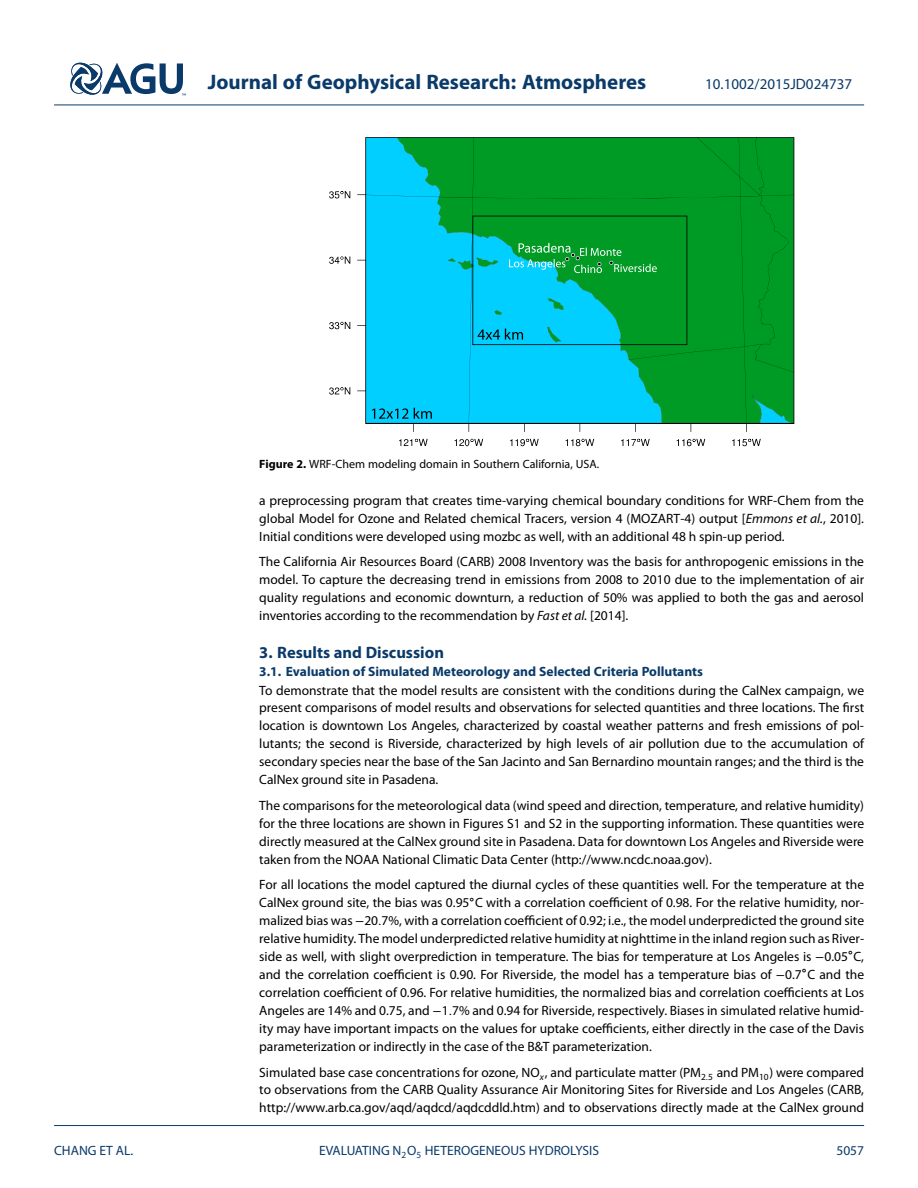
<style>
.page{position:relative;width:918px;height:1188px;background:#fff}
.page>*{position:absolute;margin:0;border:0;box-sizing:border-box;transform-origin:0 0}
.t1{font:700 21px "Myriad Pro";color:#0a3a69}
.t2{font:700 16.5px "Myriad Pro";color:#0a3a69}
.t3{font:15px "Myriad Pro";color:#0a3a69}
.t4{font:13.5px/18px "Myriad Pro";color:#000;text-align:justify}
.t5{font:700 13.5px "Myriad Pro";color:#0a3a69}
.t6{font:13.5px "Myriad Pro";color:#0a3a69}
.t7{font:12px "Myriad Pro";color:#000}
.s1{font-weight:700}
.s2{font-style:italic}
.s3{font-family:"STIX Math"}
.s4{font-family:"STIX Math";font-style:italic}
</style>
<div class="page">
<svg style="left:70px;top:62px;width:116px;height:34px"></svg>
<hr style="left:54px;top:105px;width:810px;height:1px;background:#0a3a69">
<svg style="left:329px;top:387px;width:21px;height:8px"></svg>
<svg style="left:329px;top:321px;width:21px;height:8px"></svg>
<svg style="left:329px;top:256px;width:21px;height:8px"></svg>
<svg style="left:329px;top:191px;width:21px;height:8px"></svg>
<svg style="left:357px;top:137px;width:437px;height:310px;background:#17b387"></svg>
<hr style="left:54px;top:1125px;width:810px;height:1px;background:#0a3a69">
<h1 class="t1" style="left:208px;top:73px;width:440px">Journal of Geophysical Research: Atmospheres</h1>
<p class="t3" style="left:705px;top:78px;width:148px">10.1002/2015JD024737</p>
<p class="t7" style="left:259px;top:460px;width:342px"><span class="s1">Figure 2.</span> WRF-Chem modeling domain in Southern California, USA.</p>
<p class="t4" style="left:259px;top:492px;width:606px">a preprocessing program that creates time-varying chemical boundary conditions for WRF-Chem from the global Model for Ozone and Related chemical Tracers, version 4 (MOZART-4) output [<span class="s2">Emmons et al.</span>, 2010].<br>Initial conditions were developed using mozbc as well, with an additional 48 h spin-up period.</p>
<p class="t4" style="left:259px;top:554px;width:606px">The California Air Resources Board (CARB) 2008 Inventory was the basis for anthropogenic emissions in the model. To capture the decreasing trend in emissions from 2008 to 2010 due to the implementation of air quality regulations and economic downturn, a reduction of 50% was applied to both the gas and aerosol inventories according to the recommendation by <span class="s2">Fast et al.</span> [2014].</p>
<p class="t2" style="left:259px;top:646px;width:186px">3. Results and Discussion</p>
<p class="t5" style="left:259px;top:667px;width:445px">3.1. Evaluation of Simulated Meteorology and Selected Criteria Pollutants</p>
<p class="t4" style="left:259px;top:682px;width:606px">To demonstrate that the model results are consistent with the conditions during the CalNex campaign, we present comparisons of model results and observations for selected quantities and three locations. The first location is downtown Los Angeles, characterized by coastal weather patterns and fresh emissions of pol&shy;lutants; the second is Riverside, characterized by high levels of air pollution due to the accumulation of secondary species near the base of the San Jacinto and San Bernardino mountain ranges; and the third is the CalNex ground site in Pasadena.</p>
<p class="t4" style="left:259px;top:797px;width:606px">The comparisons for the meteorological data (wind speed and direction, temperature, and relative humidity) for the three locations are shown in Figures S1 and S2 in the supporting information. These quantities were directly measured at the CalNex ground site in Pasadena. Data for downtown Los Angeles and Riverside were taken from the NOAA National Climatic Data Center (http://www.ncdc.noaa.gov).</p>
<p class="t4" style="left:259px;top:877px;width:606px">For all locations the model captured the diurnal cycles of these quantities well. For the temperature at the CalNex ground site, the bias was 0.95<sup>∘</sup>C with a correlation coefficient of 0.98. For the relative humidity, nor&shy;malized bias was <span class="s3">−</span>20<span class="s4">.</span>7%, with a correlation coefficient of 0.92; i.e., the model underpredicted the ground site relative humidity. The model underpredicted relative humidity at nighttime in the inland region such as River&shy;side as well, with slight overprediction in temperature. The bias for temperature at Los Angeles is <span class="s3">−</span>0.05<sup>∘</sup>C, and the correlation coefficient is 0.90. For Riverside, the model has a temperature bias of <span class="s3">−</span>0.7<sup>∘</sup>C and the correlation coefficient of 0.96. For relative humidities, the normalized bias and correlation coefficients at Los Angeles are 14% and 0.75, and <span class="s3">−</span>1<span class="s4">.</span>7% and 0.94 for Riverside, respectively. Biases in simulated relative humid&shy;ity may have important impacts on the values for uptake coefficients, either directly in the case of the Davis parameterization or indirectly in the case of the B&amp;T parameterization.</p>
<p class="t4" style="left:259px;top:1064px;width:606px">Simulated base case concentrations for ozone, NO<sub>x</sub> , and particulate matter (PM<sub>2</sub><sub>.</sub><sub>5</sub> and PM<sub>10</sub>) were compared to observations from the CARB Quality Assurance Air Monitoring Sites for Riverside and Los Angeles (CARB, http://www.arb.ca.gov/aqd/aqdcd/aqdcddld.htm) and to observations directly made at the CalNex ground</p>
<p class="t6" style="left:54px;top:1145px;width:81px">CHANG ET AL.</p>
<p class="t6" style="left:319px;top:1145px;width:282px">EVALUATING N<sub>2</sub>O<sub>5</sub> HETEROGENEOUS HYDROLYSIS</p>
<p class="t6" style="left:836px;top:1145px;width:29px">5057</p>
</div>
